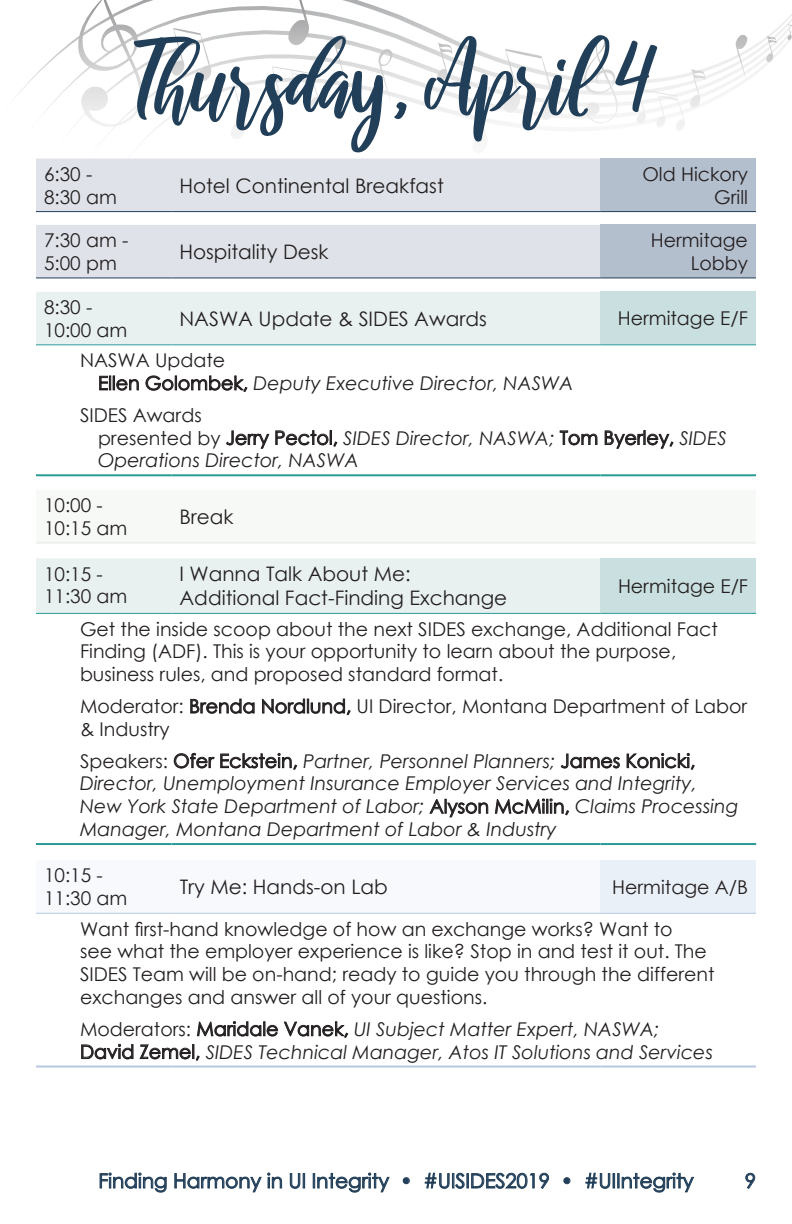
<style>
.page{position:relative;width:792px;height:1224px;background:#fff}
.page>*{position:absolute;margin:0;border:0;box-sizing:border-box;transform-origin:0 0}
.t1{font:98px "raustila";color:#223f59}
.Details{font:20px "Century Gothic";color:#231f20}
.t2{font:20px "Century Gothic";color:#223f59}
.Moderator_Speaker{font:italic 19px/22.8px "Century Gothic";color:#231f20}
.Moderator_Speaker-2{font:19px/22.8px "Century Gothic";color:#231f20;text-align:right}
.Description{font:19px/22.8px "Century Gothic";color:#231f20}
.s1{font-style:normal}
</style>
<div class="page">
<svg style="left:619px;top:14px;width:173px;height:145px"></svg>
<svg style="left:787px;top:24px;width:5px;height:18px"></svg>
<svg style="left:766px;top:36px;width:11px;height:26px"></svg>
<svg style="left:636px;top:69px;width:70px;height:62px"></svg>
<svg style="left:736px;top:35px;width:12px;height:44px"></svg>
<svg style="left:746px;top:1173px;width:9px;height:16px"></svg>
<svg style="left:100px;top:1173px;width:66px;height:19px"></svg>
<svg style="left:175px;top:1173px;width:86px;height:19px"></svg>
<svg style="left:267px;top:1173px;width:15px;height:15px"></svg>
<svg style="left:290px;top:1173px;width:15px;height:16px"></svg>
<svg style="left:313px;top:1173px;width:76px;height:19px"></svg>
<svg style="left:403px;top:1177px;width:7px;height:7px"></svg>
<svg style="left:425px;top:1173px;width:109px;height:16px"></svg>
<svg style="left:540px;top:1173px;width:9px;height:16px"></svg>
<svg style="left:564px;top:1177px;width:6px;height:7px"></svg>
<svg style="left:586px;top:1173px;width:108px;height:19px"></svg>
<div style="left:36px;top:225px;width:564px;height:53px;background:#dfe3e9"></div>
<div style="left:600px;top:225px;width:156px;height:53px;background:#b4bfce"></div>
<hr style="left:36px;top:278px;width:135px;height:1px;background:#223f59">
<hr style="left:171px;top:278px;width:429px;height:1px;background:#223f59">
<hr style="left:600px;top:278px;width:156px;height:1px;background:#223f59">
<svg style="left:36px;top:0;width:583px;height:211px"></svg>
<div style="left:600px;top:159px;width:156px;height:53px;background:#b4bfce"></div>
<hr style="left:36px;top:211px;width:135px;height:1px;background:#223f59">
<hr style="left:171px;top:211px;width:429px;height:1px;background:#223f59">
<hr style="left:600px;top:211px;width:156px;height:1px;background:#223f59">
<div style="left:36px;top:292px;width:564px;height:53px;background:#e8f0f0"></div>
<div style="left:600px;top:292px;width:156px;height:53px;background:#cadfdf"></div>
<hr style="left:36px;top:345px;width:136px;height:1px;background:#2a9c98">
<hr style="left:172px;top:345px;width:428px;height:1px;background:#2a9c98">
<hr style="left:600px;top:345px;width:156px;height:1px;background:#2a9c98">
<hr style="left:36px;top:474px;width:136px;height:2px;background:#2a9c98">
<hr style="left:172px;top:474px;width:428px;height:2px;background:#2a9c98">
<hr style="left:600px;top:474px;width:156px;height:2px;background:#2a9c98">
<svg style="left:99px;top:376px;width:40px;height:14px"></svg>
<svg style="left:146px;top:376px;width:101px;height:16px"></svg>
<svg style="left:226px;top:431px;width:43px;height:17px"></svg>
<svg style="left:276px;top:430px;width:61px;height:16px"></svg>
<svg style="left:560px;top:431px;width:37px;height:14px"></svg>
<svg style="left:605px;top:430px;width:68px;height:18px"></svg>
<div style="left:36px;top:558px;width:564px;height:55px;background:#e8f0f0"></div>
<div style="left:600px;top:558px;width:156px;height:55px;background:#cadfdf"></div>
<hr style="left:36px;top:613px;width:136px;height:1px;background:#2a9c98">
<hr style="left:172px;top:613px;width:428px;height:1px;background:#2a9c98">
<hr style="left:600px;top:613px;width:156px;height:1px;background:#2a9c98">
<hr style="left:36px;top:843px;width:136px;height:2px;background:#2a9c98">
<hr style="left:172px;top:843px;width:428px;height:2px;background:#2a9c98">
<hr style="left:600px;top:843px;width:156px;height:2px;background:#2a9c98">
<svg style="left:191px;top:699px;width:63px;height:15px"></svg>
<svg style="left:262px;top:699px;width:88px;height:16px"></svg>
<svg style="left:174px;top:753px;width:40px;height:15px"></svg>
<svg style="left:220px;top:753px;width:77px;height:17px"></svg>
<svg style="left:561px;top:754px;width:59px;height:14px"></svg>
<svg style="left:627px;top:753px;width:68px;height:17px"></svg>
<svg style="left:430px;top:799px;width:58px;height:18px"></svg>
<svg style="left:495px;top:799px;width:74px;height:16px"></svg>
<svg style="left:36px;top:542px;width:720px;height:1px"></svg>
<hr style="left:36px;top:543px;width:135px;height:1px;background:#e3e8e1">
<hr style="left:171px;top:543px;width:585px;height:1px;background:#e3e8e1">
<svg style="left:36px;top:912px;width:564px;height:1px"></svg>
<div style="left:600px;top:860px;width:156px;height:53px;background:#eaf0f7"></div>
<hr style="left:36px;top:913px;width:136px;height:1px;background:#b6c8e1">
<hr style="left:172px;top:913px;width:428px;height:1px;background:#b6c8e1">
<hr style="left:600px;top:913px;width:156px;height:1px;background:#b6c8e1">
<hr style="left:36px;top:1066px;width:136px;height:2px;background:#b6c8e1">
<hr style="left:172px;top:1066px;width:428px;height:2px;background:#b6c8e1">
<hr style="left:600px;top:1066px;width:156px;height:2px;background:#b6c8e1">
<svg style="left:197px;top:1021px;width:81px;height:15px"></svg>
<svg style="left:284px;top:1021px;width:64px;height:17px"></svg>
<svg style="left:81px;top:1044px;width:52px;height:15px"></svg>
<svg style="left:140px;top:1044px;width:60px;height:16px"></svg>
<p class="Moderator_Speaker-2" style="left:44px;top:162px;width:50px">6:30 -</p>
<p class="Moderator_Speaker-2" style="left:44px;top:185px;width:74px">8:30 am</p>
<p class="t1" style="left:136px;top:26px;width:522px">Thursday, April 4</p>
<p class="Details" style="left:179px;top:171px;width:266px">Hotel Continental Breakfast</p>
<p class="Moderator_Speaker-2" style="left:642px;top:162px;width:107px">Old Hickory<br>Grill</p>
<p class="Moderator_Speaker-2" style="left:44px;top:229px;width:86px">7:30 am -</p>
<p class="Moderator_Speaker-2" style="left:44px;top:251px;width:74px">5:00 pm</p>
<p class="Details" style="left:179px;top:238px;width:151px">Hospitality Desk</p>
<p class="Moderator_Speaker-2" style="left:651px;top:229px;width:99px">Hermitage<br>Lobby</p>
<p class="Moderator_Speaker-2" style="left:44px;top:295px;width:50px">8:30 -</p>
<p class="Moderator_Speaker-2" style="left:44px;top:318px;width:85px">10:00 am</p>
<p class="Details" style="left:180px;top:305px;width:309px">NASWA Update &amp; SIDES Awards</p>
<p class="Moderator_Speaker-2" style="left:618px;top:307px;width:132px">Hermitage E/F</p>
<p class="Moderator_Speaker-2" style="left:80px;top:349px;width:147px">NASWA Update</p>
<p class="Moderator_Speaker" style="left:98px;top:371px;width:477px"><span class="s1">Ellen Golombek,</span> Deputy Executive Director, NASWA</p>
<p class="Moderator_Speaker-2" style="left:80px;top:403px;width:123px">SIDES Awards</p>
<p class="Moderator_Speaker" style="left:98px;top:426px;width:631px"><span class="s1">presented by Jerry Pectol,</span> SIDES Director, NASWA; <span class="s1">Tom Byerley,</span> SIDES<br>Operations Director, NASWA</p>
<p class="Moderator_Speaker-2" style="left:44px;top:494px;width:60px">10:00 -</p>
<p class="Moderator_Speaker-2" style="left:44px;top:516px;width:85px">10:15 am</p>
<p class="Details" style="left:179px;top:503px;width:56px">Break</p>
<p class="Moderator_Speaker-2" style="left:44px;top:562px;width:60px">10:15 -</p>
<p class="Moderator_Speaker-2" style="left:44px;top:585px;width:85px">11:30 am</p>
<p class="Details" style="left:180px;top:560px;width:233px">I Wanna Talk About Me:</p>
<p class="Details" style="left:180px;top:584px;width:329px">Additional Fact-Finding Exchange</p>
<p class="Moderator_Speaker-2" style="left:618px;top:574px;width:132px">Hermitage E/F</p>
<p class="Description" style="left:80px;top:617px;width:639px">Get the inside scoop about the next SIDES exchange, Additional Fact<br>Finding (ADF). This is your opportunity to learn about the purpose, business rules, and proposed standard format.</p>
<p class="Moderator_Speaker-2" style="left:80px;top:694px;width:669px;text-align:left">Moderator: Brenda Nordlund, UI Director, Montana Department of Labor &amp; Industry</p>
<p class="Moderator_Speaker" style="left:80px;top:749px;width:660px"><span class="s1">Speakers: Ofer Eckstein,</span> Partner, Personnel Planners; <span class="s1">James Konicki, </span>Director, Unemployment Insurance Employer Services and Integrity, New York State Department of Labor; <span class="s1">Alyson McMilin,</span> Claims Processing Manager, Montana Department of Labor &amp; Industry</p>
<p class="Moderator_Speaker-2" style="left:44px;top:864px;width:60px">10:15 -</p>
<p class="Moderator_Speaker-2" style="left:44px;top:887px;width:85px">11:30 am</p>
<p class="Details" style="left:180px;top:873px;width:210px">Try Me: Hands-on Lab</p>
<p class="Moderator_Speaker-2" style="left:612px;top:875px;width:137px">Hermitage A/B</p>
<p class="Moderator_Speaker-2" style="left:80px;top:917px;width:636px;text-align:left">Want first-hand knowledge of how an exchange works? Want to<br>see what the employer experience is like? Stop in and test it out. The SIDES Team will be on-hand; ready to guide you through the different exchanges and answer all of your questions.</p>
<p class="Moderator_Speaker" style="left:80px;top:1017px;width:581px"><span class="s1">Moderators: Maridale Vanek,</span> UI Subject Matter Expert, NASWA;</p>
<p class="Moderator_Speaker" style="left:80px;top:1040px;width:635px"><span class="s1">David Zemel,</span> SIDES Technical Manager, Atos IT Solutions and Services</p>
<p class="t2" style="left:98px;top:1167px;width:597px">Finding Harmony in UI Integrity • #UISIDES2019 • #UIIntegrity</p>
<p class="t2" style="left:745px;top:1167px;width:13px">9</p>
</div>
